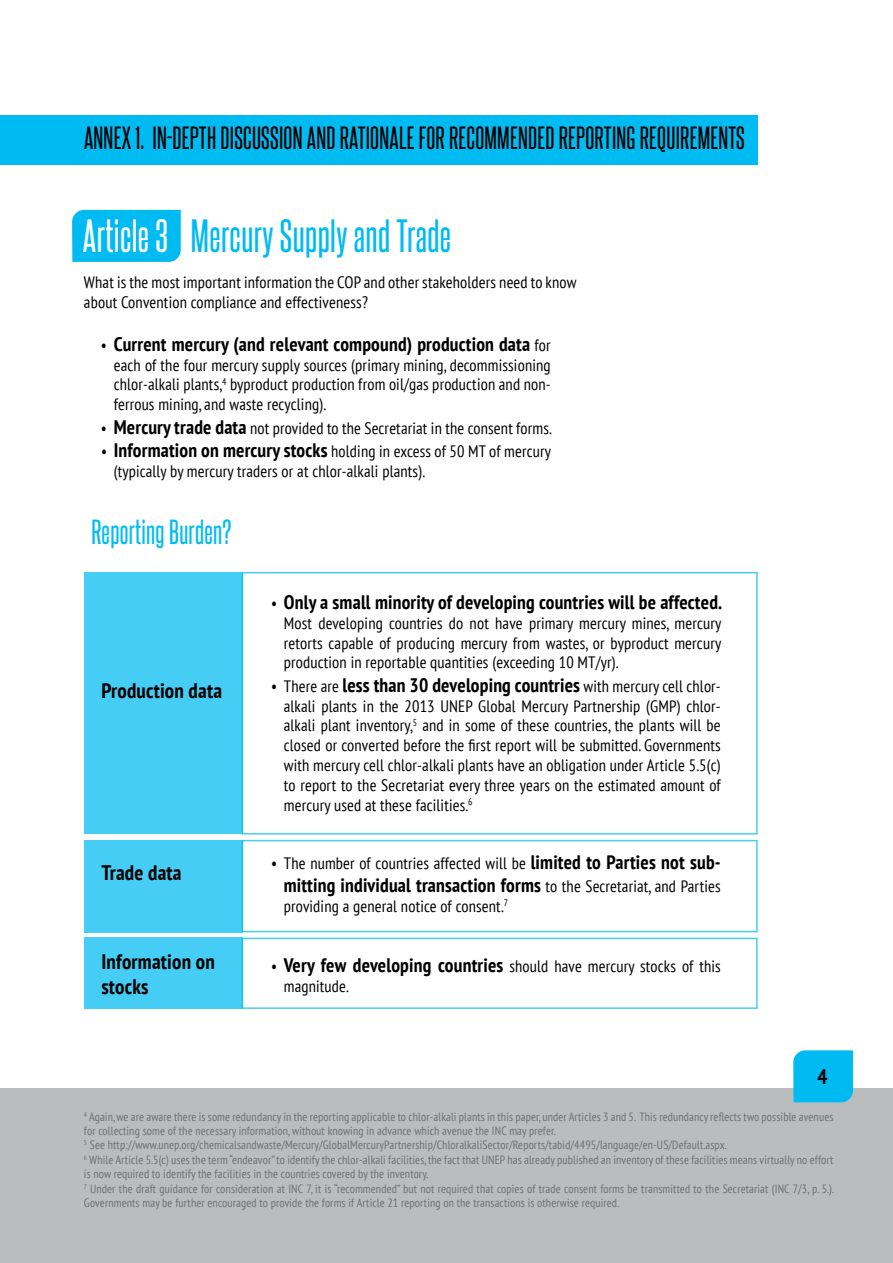
<style>
.page{position:relative;width:893px;height:1263px;background:#fff}
.page>*{position:absolute;margin:0;border:0;box-sizing:border-box;transform-origin:0 0}
.t1{font:40.2px "Steelfish Rg";letter-spacing:.01em;color:#00bbf2}
.t2{font:30px "Steelfish Rg";letter-spacing:.01em;color:#00bbf2}
.t3{font:27.6px "Steelfish Rg";letter-spacing:.01em;color:#000}
.t4{font:700 condensed 21px/25.2px "PT Sans";letter-spacing:.01em;color:#000}
.t5{font:700 condensed 19.5px "PT Sans";letter-spacing:.01em;color:#000}
.t6{font:condensed 16.5px/19.8px "PT Sans";letter-spacing:.01em;color:#000}
.t7{font:condensed 12px/14.4px "PT Sans";letter-spacing:.01em;color:#6f7073}
.s1{color:#fff}
.s2{font-weight:400;font-size:16.5px}
.s3{font-weight:700;font-size:19.5px}
</style>
<div class="page">
<div style="left:0;top:115px;width:758px;height:50px;background:#00bbf2"></div>
<div style="left:84px;top:572px;width:158px;height:262px;background:#45cdf5"></div>
<div style="left:84px;top:840px;width:158px;height:92px;background:#45cdf5"></div>
<div style="left:84px;top:938px;width:158px;height:71px;background:#45cdf5"></div>
<div style="left:0;top:1089px;width:893px;height:174px;background:#babcbe"></div>
<div style="left:793px;top:1050px;width:60px;height:52px;background:#00bbf2"></div>
<div style="left:72px;top:210px;width:109px;height:52px;background:#00bbf2"></div>
<h3 class="t3" style="left:84px;top:121px;width:662px">ANNEX 1. IN-DEPTH DISCUSSION AND RATIONALE FOR RECOMMENDED REPORTING REQUIREMENTS</h3>
<h1 class="t1" style="left:83px;top:211px;width:370px"><span class="s1">Article 3</span> Mercury Supply and Trade</h1>
<p class="t6" style="left:84px;top:272px;width:494px">What is the most important information the COP and other stakeholders need to know about Convention compliance and effectiveness?</p>
<p class="t5" style="left:101px;top:331px;width:451px"><span class="s2">•</span> Current mercury (and relevant compound) production data <span class="s2">for</span></p>
<p class="t6" style="left:114px;top:354px;width:438px;text-align:justify">each of the four mercury supply sources (primary mining, decommissioning chlor-alkali plants,<sup>4</sup> byproduct production from oil/gas production and non&shy;ferrous mining, and waste recycling).</p>
<p class="t6" style="left:101px;top:417px;width:452px">• <span class="s3">Mercury trade data</span> not provided to the Secretariat in the consent forms.</p>
<p class="t6" style="left:114px;top:441px;width:439px;text-indent:-13px">• <span class="s3">Information on mercury stocks</span> holding in excess of 50 MT of mercury (typically by mercury traders or at chlor-alkali plants).</p>
<h2 class="t2" style="left:91px;top:514px;width:142px">Reporting Burden?</h2>
<p class="t4" style="left:101px;top:678px;width:122px">Production data</p>
<p class="t4" style="left:101px;top:860px;width:82px">Trade data</p>
<p class="t4" style="left:101px;top:948px;width:115px">Information on stocks</p>
<p class="t5" style="left:271px;top:589px;width:452px"><span class="s2">•</span> Only a small minority of developing countries will be affected.</p>
<p class="t6" style="left:284px;top:613px;width:439px;text-align:justify">Most developing countries do not have primary mercury mines, mercury retorts capable of producing mercury from wastes, or byproduct mercury production in reportable quantities (exceeding 10 MT/yr).</p>
<p class="t6" style="left:284px;top:676px;width:438px;text-align:justify;text-indent:-13px">• There are <span class="s3">less than 30 developing countries</span> with mercury cell chlor&shy;alkali plants in the 2013 UNEP Global Mercury Partnership (GMP) chlor&shy;alkali plant inventory,<sup>5</sup> and in some of these countries, the plants will be closed or converted before the first report will be submitted. Governments with mercury cell chlor-alkali plants have an obligation under Article 5.5(c) to report to the Secretariat every three years on the estimated amount of mercury used at these facilities.<sup>6</sup></p>
<p class="t6" style="left:271px;top:852px;width:451px">• The number of countries affected will be <span class="s3">limited to Parties not sub-</span></p>
<p class="t5" style="left:284px;top:872px;width:438px">mitting individual transaction forms <span class="s2">to the Secretariat, and Parties</span></p>
<p class="t6" style="left:284px;top:896px;width:226px">providing a general notice of consent.<sup>7</sup></p>
<p class="t6" style="left:284px;top:956px;width:438px;text-indent:-13px">• <span class="s3">Very few developing countries</span> should have mercury stocks of this magnitude.</p>
<p class="t4" style="left:817px;top:1063px;width:12px">4</p>
<p class="t7" style="left:84px;top:1109px;width:752px"><sup>4</sup> Again, we are aware there is some redundancy in the reporting applicable to chlor-alkali plants in this paper, under Articles 3 and 5. This redundancy reflects two possible avenues for collecting some of the necessary information, without knowing in advance which avenue the INC may prefer.<br><sup>5</sup> See http://www.unep.org/chemicalsandwaste/Mercury/GlobalMercuryPartnership/ChloralkaliSector/Reports/tabid/4495/language/en-US/Default.aspx.<br><sup>6</sup> While Article 5.5(c) uses the term “endeavor” to identify the chlor-alkali facilities, the fact that UNEP has already published an inventory of these facilities means virtually no effort is now required to identify the facilities in the countries covered by the inventory.<br><sup>7</sup> Under the draft guidance for consideration at INC 7, it is “recommended” but not required that copies of trade consent forms be transmitted to the Secretariat (INC 7/3, p. 5.).<br>Governments may be further encouraged to provide the forms if Article 21 reporting on the transactions is otherwise required.</p>
</div>
